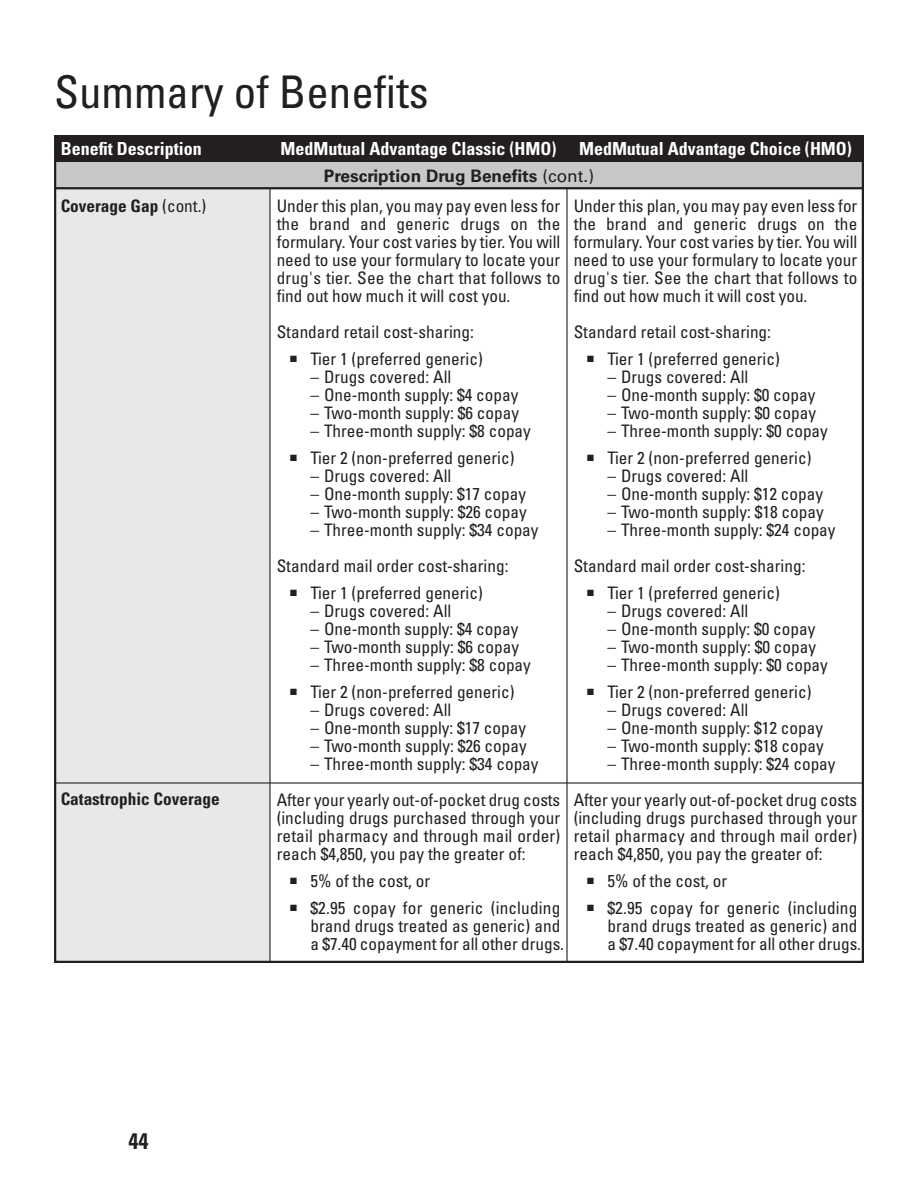
<style>
.page{position:relative;width:918px;height:1188px;background:#fff}
.page>*{position:absolute;margin:0;border:0;box-sizing:border-box;transform-origin:0 0}
.t1{font:condensed 45px "Univers LT Std";color:#231f20}
.t2{font:700 condensed 22.5px "Univers LT Std";color:#231f20}
.t3{font:700 condensed 18px "Univers LT Std";color:#fff}
.t4{font:condensed 17.25px/18px "Univers LT Std";color:#231f20}
.t5{font:700 condensed 17.25px "Univers LT Std";color:#231f20}
.t6{font:700 17.25px "Univers LT Std";color:#231f20}
.s1{font-weight:400}
</style>
<div class="page">
<div style="left:54px;top:189px;width:216px;height:774px;background:#e7e8e9"></div>
<div style="left:54px;top:135px;width:810px;height:27px;background:#231f20"></div>
<div style="left:54px;top:162px;width:810px;height:27px;background:#c7c8ca"></div>
<hr style="left:269px;top:189px;width:2px;height:774px;background:#231f20">
<hr style="left:566px;top:188px;width:2px;height:775px;background:#231f20">
<hr style="left:54px;top:187px;width:810px;height:2px;background:#231f20">
<hr style="left:54px;top:782px;width:810px;height:2px;background:#231f20">
<h1 class="t1" style="left:54px;top:76px;width:376px">Summary of Benefits</h1>
<p class="t3" style="left:61px;top:142px;width:142px">Benefit Description</p>
<p class="t5" style="left:61px;top:199px;width:147px">Coverage Gap <span class="s1">(cont.)</span></p>
<p class="t5" style="left:61px;top:793px;width:161px">Catastrophic Coverage</p>
<p class="t3" style="left:281px;top:142px;width:277px">MedMutual Advantage Classic (HMO)</p>
<p class="t3" style="left:579px;top:142px;width:274px">MedMutual Advantage Choice (HMO)</p>
<p class="t6" style="left:324px;top:169px;width:272px">Prescription Drug Benefits <span class="s1">(cont.)</span></p>
<p class="t4" style="left:277px;top:198px;width:285px;text-align:justify">Under this plan, you may pay even less for the brand and generic drugs on the formulary. Your cost varies by tier. You will need to use your formulary to locate your drug's tier. See the chart that follows to find out how much it will cost you.</p>
<p class="t4" style="left:277px;top:324px;width:199px">Standard retail cost-sharing:</p>
<p class="t4" style="left:290px;top:351px;width:194px">■ Tier 1 (preferred generic)</p>
<p class="t4" style="left:310px;top:369px;width:142px">– Drugs covered: All</p>
<p class="t4" style="left:310px;top:387px;width:209px">– One-month supply: $4 copay</p>
<p class="t4" style="left:311px;top:405px;width:210px">– Two-month supply: $6 copay</p>
<p class="t4" style="left:311px;top:423px;width:222px">– Three-month supply: $8 copay</p>
<p class="t4" style="left:290px;top:450px;width:226px">■ Tier 2 (non-preferred generic)</p>
<p class="t4" style="left:310px;top:468px;width:142px">– Drugs covered: All</p>
<p class="t4" style="left:310px;top:486px;width:217px">– One-month supply: $17 copay</p>
<p class="t4" style="left:311px;top:504px;width:218px">– Two-month supply: $26 copay</p>
<p class="t4" style="left:277px;top:513px;width:263px;line-height:36px;text-indent:34px">– Three-month supply: $34 copay<br>Standard mail order cost-sharing:</p>
<p class="t4" style="left:290px;top:585px;width:194px">■ Tier 1 (preferred generic)</p>
<p class="t4" style="left:310px;top:603px;width:142px">– Drugs covered: All</p>
<p class="t4" style="left:310px;top:621px;width:209px">– One-month supply: $4 copay</p>
<p class="t4" style="left:311px;top:639px;width:210px">– Two-month supply: $6 copay</p>
<p class="t4" style="left:311px;top:657px;width:222px">– Three-month supply: $8 copay</p>
<p class="t4" style="left:290px;top:684px;width:226px">■ Tier 2 (non-preferred generic)</p>
<p class="t4" style="left:310px;top:702px;width:142px">– Drugs covered: All</p>
<p class="t4" style="left:310px;top:720px;width:217px">– One-month supply: $17 copay</p>
<p class="t4" style="left:311px;top:738px;width:218px">– Two-month supply: $26 copay</p>
<p class="t4" style="left:277px;top:747px;width:285px;line-height:36px;text-indent:34px">– Three-month supply: $34 copay<br>After your yearly out-of-pocket drug costs</p>
<p class="t4" style="left:277px;top:810px;width:285px;text-align:justify">(including drugs purchased through your retail pharmacy and through mail order) reach $4,850, you pay the greater of:</p>
<p class="t4" style="left:290px;top:873px;width:141px">■ 5% of the cost, or</p>
<p class="t4" style="left:310px;top:900px;width:255px;text-indent:-20px">■ $2.95 copay for generic (including brand drugs treated as generic) and a $7.40 copayment for all other drugs.</p>
<p class="t4" style="left:574px;top:198px;width:285px;text-align:justify">Under this plan, you may pay even less for the brand and generic drugs on the formulary. Your cost varies by tier. You will need to use your formulary to locate your drug's tier. See the chart that follows to find out how much it will cost you.</p>
<p class="t4" style="left:574px;top:324px;width:199px">Standard retail cost-sharing:</p>
<p class="t4" style="left:587px;top:351px;width:194px">■ Tier 1 (preferred generic)</p>
<p class="t4" style="left:608px;top:369px;width:142px">– Drugs covered: All</p>
<p class="t4" style="left:608px;top:387px;width:209px">– One-month supply: $0 copay</p>
<p class="t4" style="left:608px;top:405px;width:210px">– Two-month supply: $0 copay</p>
<p class="t4" style="left:608px;top:423px;width:222px">– Three-month supply: $0 copay</p>
<p class="t4" style="left:587px;top:450px;width:226px">■ Tier 2 (non-preferred generic)</p>
<p class="t4" style="left:608px;top:468px;width:142px">– Drugs covered: All</p>
<p class="t4" style="left:608px;top:486px;width:217px">– One-month supply: $12 copay</p>
<p class="t4" style="left:608px;top:504px;width:218px">– Two-month supply: $18 copay</p>
<p class="t4" style="left:574px;top:513px;width:263px;line-height:36px;text-indent:34px">– Three-month supply: $24 copay<br>Standard mail order cost-sharing:</p>
<p class="t4" style="left:587px;top:585px;width:194px">■ Tier 1 (preferred generic)</p>
<p class="t4" style="left:608px;top:603px;width:142px">– Drugs covered: All</p>
<p class="t4" style="left:608px;top:621px;width:209px">– One-month supply: $0 copay</p>
<p class="t4" style="left:608px;top:639px;width:210px">– Two-month supply: $0 copay</p>
<p class="t4" style="left:608px;top:657px;width:222px">– Three-month supply: $0 copay</p>
<p class="t4" style="left:587px;top:684px;width:226px">■ Tier 2 (non-preferred generic)</p>
<p class="t4" style="left:608px;top:702px;width:142px">– Drugs covered: All</p>
<p class="t4" style="left:608px;top:720px;width:217px">– One-month supply: $12 copay</p>
<p class="t4" style="left:608px;top:738px;width:218px">– Two-month supply: $18 copay</p>
<p class="t4" style="left:574px;top:747px;width:285px;line-height:36px;text-indent:34px">– Three-month supply: $24 copay<br>After your yearly out-of-pocket drug costs</p>
<p class="t4" style="left:574px;top:810px;width:285px;text-align:justify">(including drugs purchased through your retail pharmacy and through mail order) reach $4,850, you pay the greater of:</p>
<p class="t4" style="left:587px;top:873px;width:141px">■ 5% of the cost, or</p>
<p class="t4" style="left:607px;top:900px;width:255px;text-indent:-20px">■ $2.95 copay for generic (including brand drugs treated as generic) and a $7.40 copayment for all other drugs.</p>
<h2 class="t2" style="left:129px;top:1133px;width:21px">44</h2>
</div>
